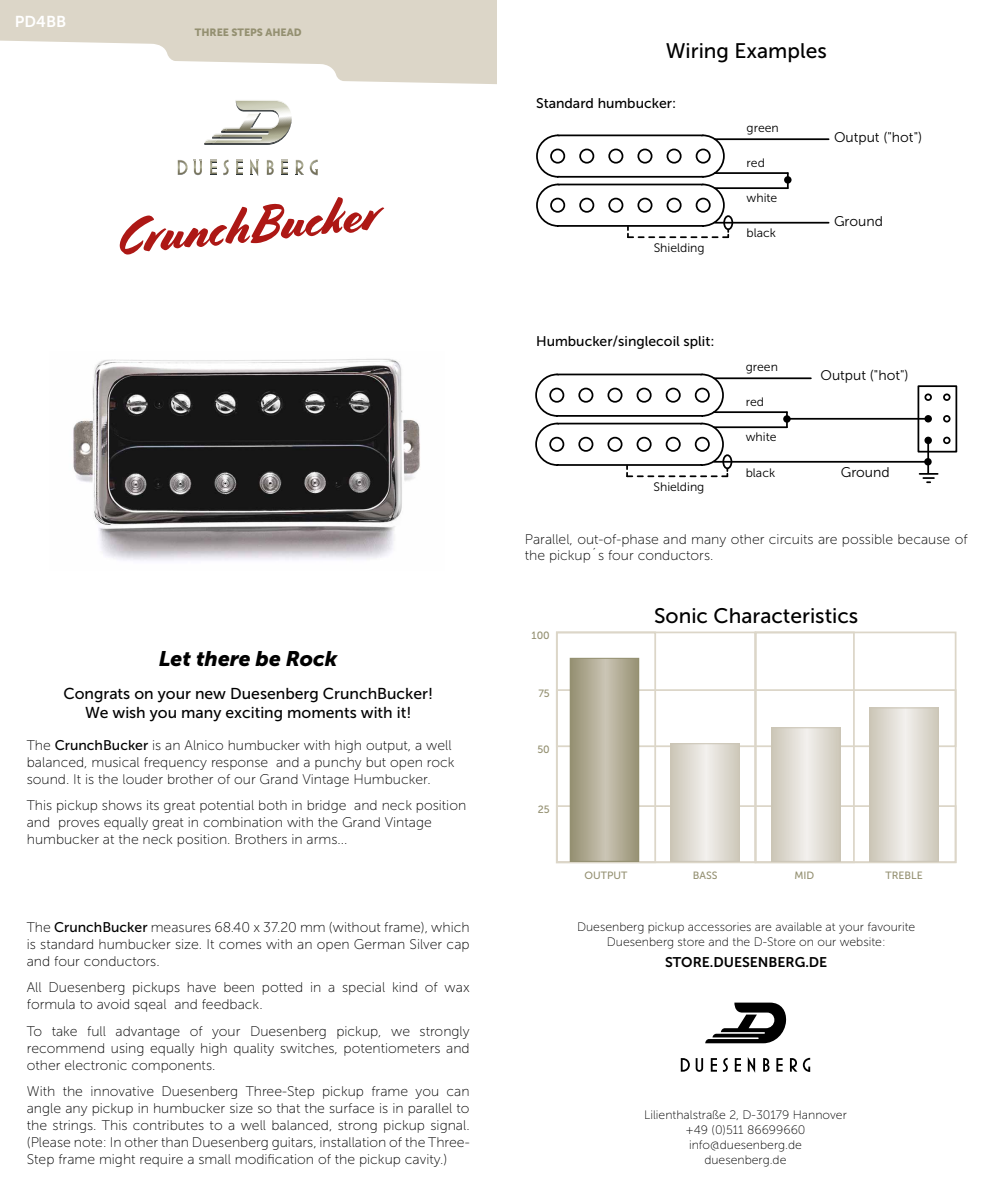
<style>
.page{position:relative;width:993px;height:1191px;background:#fff}
.page>*{position:absolute;margin:0;border:0;box-sizing:border-box;transform-origin:0 0}
.t1{font:50.75px "Cortado";color:#ad1815}
.t2{font:21px "Museo Sans 500";color:#000}
.t3{font:italic 21px "Museo Sans 900";color:#000}
.t4{font:15.75px/18.9px "Museo Sans 500";color:#000;text-align:center}
.t5{font:15.75px "Museo Sans 700";color:#fff}
.t6{font:14px/16.8px "Museo Sans 100";color:#000}
.t7{font:14px "Museo Sans 500";color:#000}
.t8{font:14px "Museo Sans 300";color:#000}
.t9{font:14px "Museo Sans 700";color:#000}
.t10{font:12.25px/14.7px "Museo Sans 100";color:#000;text-align:center}
.t11{font:12.25px "Museo Sans 300";color:#000}
.t12{font:10.5px "Museo Sans 500";color:#949071}
.t13{font:10.5px "Museo Sans 900";color:#949071}
.s1{font-family:"Museo Sans 500"}
</style>
<div class="page">
<hr style="left:714px;top:138px;width:114px;height:2px;background:#000">
<hr style="left:714px;top:222px;width:114px;height:2px;background:#000">
<hr style="left:714px;top:187px;width:73px;height:2px;background:#000">
<hr style="left:714px;top:172px;width:73px;height:2px;background:#000">
<svg style="left:784px;top:173px;width:6px;height:15px"></svg>
<div style="left:783px;top:176px;width:8px;height:8px;border:2px solid #000;border-radius:50%"></div>
<svg style="left:536px;top:134px;width:192px;height:104px"></svg>
<div style="left:723px;top:215px;width:10px;height:15px;border:2px solid #000;border-radius:50%"></div>
<svg style="left:705px;top:1002px;width:81px;height:41px"></svg>
<svg style="left:680px;top:1057px;width:129px;height:15px"></svg>
<div style="left:555px;top:631px;width:101px;height:232px;border:2px solid #dcd6c8"></div>
<div style="left:754px;top:631px;width:100px;height:232px;border:2px solid #dcd6c8"></div>
<div style="left:754px;top:631px;width:202px;height:232px;border:2px solid #dcd6c8"></div>
<div style="left:555px;top:805px;width:401px;height:58px;border:2px solid #dcd6c8"></div>
<div style="left:555px;top:689px;width:401px;height:58px;border:2px solid #dcd6c8"></div>
<svg style="left:572px;top:660px;width:64px;height:199px;background:#b1ab94"></svg>
<div style="left:570px;top:658px;width:68px;height:203px;border:1px solid #949071"></div>
<svg style="left:672px;top:745px;width:65px;height:114px;background:#dfdcd3"></svg>
<div style="left:670px;top:743px;width:69px;height:118px;border:1px solid #cbc5b6"></div>
<svg style="left:773px;top:729px;width:65px;height:130px;background:#e0dcd3"></svg>
<div style="left:771px;top:727px;width:69px;height:134px;border:1px solid #cbc5b6"></div>
<svg style="left:871px;top:709px;width:65px;height:150px;background:#dfdcd3"></svg>
<div style="left:869px;top:707px;width:69px;height:154px;border:1px solid #cbc5b6"></div>
<hr style="left:713px;top:377px;width:97px;height:2px;background:#000">
<hr style="left:713px;top:461px;width:214px;height:1px;background:#000">
<hr style="left:713px;top:426px;width:73px;height:2px;background:#000">
<hr style="left:713px;top:411px;width:73px;height:2px;background:#000">
<svg style="left:783px;top:412px;width:6px;height:15px"></svg>
<div style="left:783px;top:415px;width:7px;height:8px;border:2px solid #000;border-radius:50%"></div>
<svg style="left:535px;top:373px;width:193px;height:104px"></svg>
<div style="left:722px;top:454px;width:10px;height:15px;border:2px solid #000;border-radius:50%"></div>
<div style="left:917px;top:385px;width:39px;height:67px;border:2px solid #000"></div>
<div style="left:924px;top:393px;width:7px;height:8px;border:2px solid #000;border-radius:50%"></div>
<div style="left:942px;top:393px;width:8px;height:8px;border:2px solid #000;border-radius:50%"></div>
<div style="left:924px;top:415px;width:7px;height:7px;border:2px solid #000;border-radius:50%"></div>
<div style="left:942px;top:415px;width:8px;height:7px;border:2px solid #000;border-radius:50%"></div>
<div style="left:924px;top:436px;width:7px;height:8px;border:2px solid #000;border-radius:50%"></div>
<div style="left:942px;top:436px;width:8px;height:8px;border:2px solid #000;border-radius:50%"></div>
<hr style="left:787px;top:418px;width:140px;height:2px;background:#000">
<div style="left:923px;top:458px;width:8px;height:7px;border:2px solid #000;border-radius:50%"></div>
<hr style="left:927px;top:441px;width:1px;height:33px;background:#000">
<svg style="left:919px;top:473px;width:18px;height:10px"></svg>
<svg style="left:0;top:0;width:496px;height:84px"></svg>
<img style="left:73px;top:359px;width:347px;height:202px">
<svg style="left:204px;top:100px;width:88px;height:45px"></svg>
<svg style="left:178px;top:159px;width:126px;height:17px"></svg>
<svg style="left:310px;top:160px;width:7px;height:15px"></svg>
<p class="t5" style="left:15px;top:12px;width:53px">PD4BB</p>
<p class="t13" style="left:195px;top:27px;width:108px">THREE STEPS AHEAD</p>
<h1 class="t1" style="left:114px;top:207px;width:263px;rotate:-5deg">CrunchBucker</h1>
<h2 class="t3" style="left:159px;top:646px;width:180px">Let there be Rock</h2>
<p class="t4" style="left:63px;top:684px;width:371px">Congrats on your new Duesenberg CrunchBucker!<br>We wish you many exciting moments with it!</p>
<p class="t6" style="left:27px;top:737px;width:429px">The <span class="s1">CrunchBucker</span> is an Alnico humbucker with high output, a well balanced, musical frequency response and a punchy but open rock sound. It is the louder brother of our Grand Vintage Humbucker.</p>
<p class="t6" style="left:27px;top:797px;width:441px">This pickup shows its great potential both in bridge and neck position and proves equally great in combination with the Grand Vintage humbucker at the neck position. Brothers in arms...</p>
<p class="t6" style="left:27px;top:919px;width:444px;text-align:justify">The <span class="s1">CrunchBucker</span> measures 68.40 x 37.20 mm (without frame), which is standard humbucker size. It comes with an open German Silver cap and four conductors.</p>
<p class="t6" style="left:27px;top:979px;width:444px">All Duesenberg pickups have been potted in a special kind of wax formula to avoid sqeal and feedback.</p>
<p class="t6" style="left:27px;top:1023px;width:444px;text-align:justify">To take full advantage of your Duesenberg pickup, we strongly recommend using equally high quality switches, potentiometers and other electronic components.</p>
<p class="t6" style="left:27px;top:1083px;width:444px;text-align:justify">With the innovative Duesenberg Three-Step pickup frame you can angle any pickup in humbucker size so that the surface is in parallel to the strings. This contributes to a well balanced, strong pickup signal. (Please note: In other than Duesenberg guitars, installation of the Three-Step frame might require a small modification of the pickup cavity.)</p>
<h2 class="t2" style="left:665px;top:39px;width:162px">Wiring Examples</h2>
<p class="t7" style="left:536px;top:96px;width:141px">Standard humbucker:</p>
<p class="t11" style="left:653px;top:241px;width:52px">Shielding</p>
<p class="t7" style="left:536px;top:333px;width:180px">Humbucker/singlecoil split:</p>
<p class="t11" style="left:653px;top:480px;width:52px">Shielding</p>
<p class="t11" style="left:746px;top:121px;width:34px">green</p>
<p class="t11" style="left:746px;top:156px;width:20px">red</p>
<p class="t11" style="left:746px;top:191px;width:32px">white</p>
<p class="t11" style="left:746px;top:227px;width:31px">black</p>
<p class="t11" style="left:745px;top:360px;width:34px">green</p>
<p class="t11" style="left:745px;top:395px;width:20px">red</p>
<p class="t11" style="left:745px;top:430px;width:32px">white</p>
<p class="t11" style="left:745px;top:466px;width:31px">black</p>
<p class="t8" style="left:833px;top:130px;width:90px">Output ("hot")</p>
<p class="t8" style="left:833px;top:213px;width:50px">Ground</p>
<p class="t8" style="left:820px;top:368px;width:90px">Output ("hot")</p>
<p class="t8" style="left:840px;top:465px;width:50px">Ground</p>
<p class="t6" style="left:524px;top:530px;width:444px">Parallel, out-of-phase and many other circuits are possible because of the pickup´s four conductors.</p>
<p class="t12" style="left:531px;top:629px;width:20px">100</p>
<p class="t12" style="left:538px;top:687px;width:13px">75</p>
<p class="t12" style="left:537px;top:743px;width:14px">50</p>
<p class="t12" style="left:537px;top:803px;width:13px">25</p>
<h2 class="t2" style="left:654px;top:604px;width:206px">Sonic Characteristics</h2>
<p class="t12" style="left:584px;top:870px;width:44px">OUTPUT</p>
<p class="t12" style="left:692px;top:870px;width:26px">BASS</p>
<p class="t12" style="left:794px;top:870px;width:21px">MID</p>
<p class="t12" style="left:885px;top:870px;width:39px">TREBLE</p>
<p class="t10" style="left:577px;top:919px;width:339px">Duesenberg pickup accessories are available at your favourite<br>Duesenberg store and the D-Store on our website:</p>
<p class="t9" style="left:665px;top:954px;width:164px">STORE.DUESENBERG.DE</p>
<p class="t10" style="left:644px;top:1108px;width:204px">Lilienthalstraße 2, D-30179 Hannover +49 (0)511 86699660 info@duesenberg.de<br>duesenberg.de</p>
</div>
